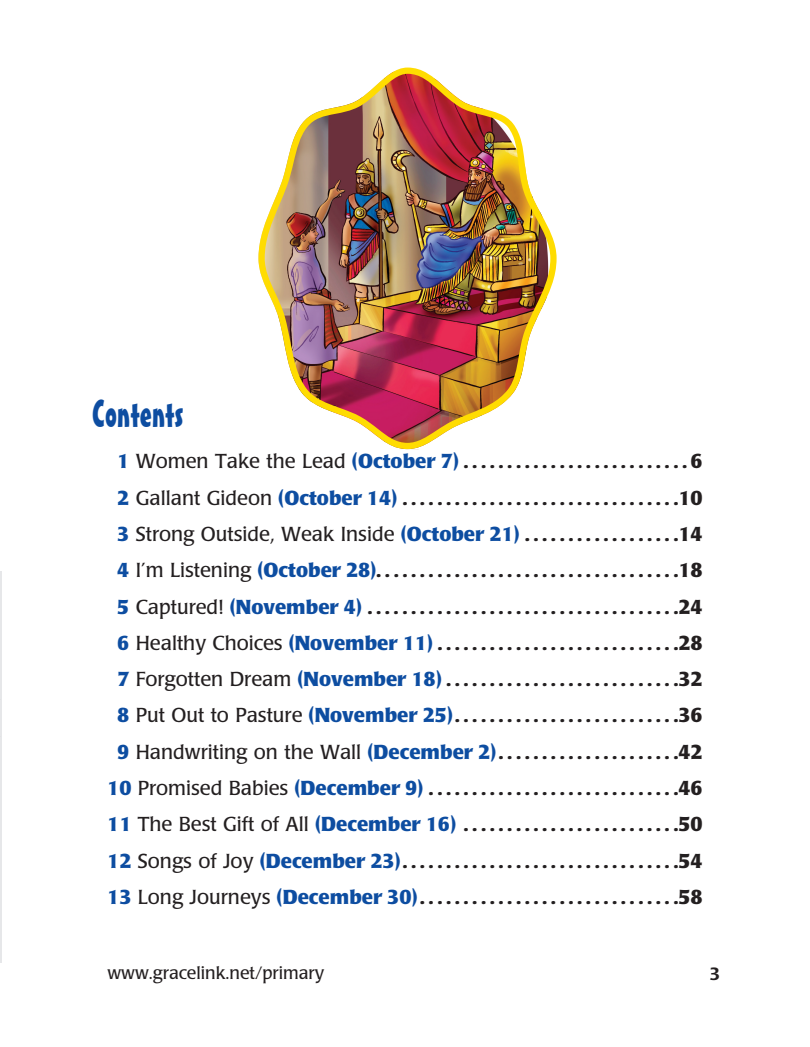
<style>
.page{position:relative;width:810px;height:1047px;background:#fff}
.page>*{position:absolute;margin:0;border:0;box-sizing:border-box;transform-origin:0 0}
.Body_Xindent{font:37.5px "Mister Earl BT";color:#0d4da1}
.Body_Xindent-2{font:700 20px "Poppl Laudatio";color:#231f20}
.Body_Xindent-3{font:20px "Poppl Laudatio";color:#231f20}
.t1{font:17.5px "Poppl Laudatio";color:#231f20}
.t2{font:500 17.5px "Poppl Laudatio";color:#231f20}
.s1{color:#0d4da1}
.s2{font-weight:400}
.s3{font-weight:700;color:#0d4da1}
.s4{font-weight:700}
</style>
<div class="page">
<img style="left:258px;top:67px;width:299px;height:383px">
<hr style="left:0;top:570px;width:1px;height:392px;background:#e6e7e9">
<p class="Body_Xindent" style="left:92px;top:391px;width:93px">Contents</p>
<p class="Body_Xindent-2" style="left:117px;top:450px;width:347px"><span class="s1">1</span> <span class="s2">Women Take the Lead</span> <span class="s1">(October 7)</span> ..........................</p>
<p class="Body_Xindent-2" style="left:690px;top:450px;width:14px">6</p>
<p class="Body_Xindent-2" style="left:117px;top:486px;width:286px"><span class="s1">2</span> <span class="s2">Gallant Gideon</span> <span class="s1">(October 14)</span> ................................</p>
<p class="Body_Xindent-2" style="left:678px;top:486px;width:26px">10</p>
<p class="Body_Xindent-3" style="left:117px;top:523px;width:408px"><span class="s3">3</span> Strong Outside, Weak Inside <span class="s3">(October 21)</span> <span class="s4">..................</span></p>
<p class="Body_Xindent-2" style="left:678px;top:522px;width:26px">14</p>
<p class="Body_Xindent-2" style="left:117px;top:559px;width:265px"><span class="s1">4</span> <span class="s2">I’m Listening</span> <span class="s1">(October 28)</span> ..................................</p>
<p class="Body_Xindent-2" style="left:678px;top:559px;width:26px">18</p>
<p class="Body_Xindent-2" style="left:117px;top:595px;width:250px"><span class="s1">5</span> <span class="s2">Captured!</span> <span class="s1">(November 4)</span> ....................................</p>
<p class="Body_Xindent-2" style="left:678px;top:595px;width:26px">24</p>
<p class="Body_Xindent-2" style="left:117px;top:631px;width:321px"><span class="s1">6</span> <span class="s2">Healthy Choices</span> <span class="s1">(November 11)</span> ............................</p>
<p class="Body_Xindent-2" style="left:678px;top:631px;width:26px">28</p>
<p class="Body_Xindent-2" style="left:117px;top:667px;width:330px"><span class="s1">7</span> <span class="s2">Forgotten Dream</span> <span class="s1">(November 18)</span> ...........................</p>
<p class="Body_Xindent-2" style="left:678px;top:667px;width:26px">32</p>
<p class="Body_Xindent-2" style="left:117px;top:704px;width:344px"><span class="s1">8</span> <span class="s2">Put Out to Pasture</span> <span class="s1">(November 25)</span> .........................</p>
<p class="Body_Xindent-2" style="left:678px;top:704px;width:26px">36</p>
<p class="Body_Xindent-3" style="left:117px;top:740px;width:387px"><span class="s3">9</span> Handwriting on the Wall <span class="s3">(December 2)</span> <span class="s4">....................</span></p>
<p class="Body_Xindent-2" style="left:678px;top:740px;width:26px">42</p>
<p class="Body_Xindent-2" style="left:107px;top:776px;width:322px"><span class="s1">10</span> <span class="s2">Promised Babies</span> <span class="s1">(December 9)</span> .............................</p>
<p class="Body_Xindent-2" style="left:678px;top:776px;width:26px">46</p>
<p class="Body_Xindent-2" style="left:107px;top:812px;width:354px"><span class="s1">11</span> <span class="s2">The Best Gift of All</span> <span class="s1">(December 16)</span> .........................</p>
<p class="Body_Xindent-2" style="left:678px;top:812px;width:26px">50</p>
<p class="Body_Xindent-2" style="left:107px;top:849px;width:301px"><span class="s1">12</span> <span class="s2">Songs of Joy</span> <span class="s1">(December 23)</span> ...............................</p>
<p class="Body_Xindent-2" style="left:678px;top:849px;width:26px">54</p>
<p class="Body_Xindent-2" style="left:107px;top:885px;width:319px"><span class="s1">13</span> <span class="s2">Long Journeys</span> <span class="s1">(December 30)</span> .............................</p>
<p class="Body_Xindent-2" style="left:678px;top:885px;width:26px">58</p>
<p class="t1" style="left:107px;top:962px;width:218px">www.gracelink.net/primary</p>
<p class="t2" style="left:709px;top:963px;width:12px">3</p>
</div>
